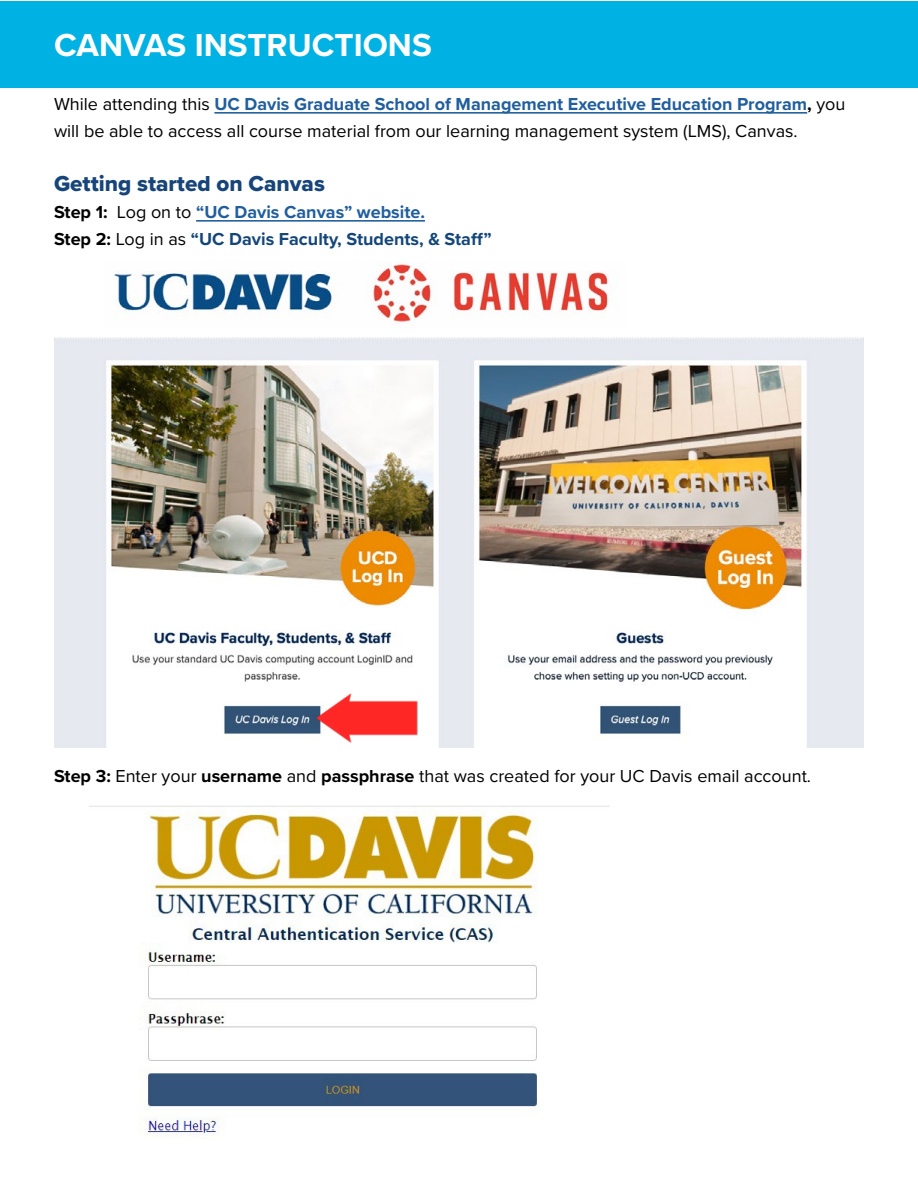
<style>
.page{position:relative;width:918px;height:1188px;background:#fff}
.page>*{position:absolute;margin:0;border:0;box-sizing:border-box;transform-origin:0 0}
.t1{font:700 33px "Proxima Nova";color:#fff}
.t2{font:22.5px "Proxima Nova Extrabld";color:#17457a}
.t3{font:18px/27px "Proxima Nova";color:#000}
.t4{font:700 18px/27px "Proxima Nova";color:#14467a}
.s1{font-weight:700;color:#215e9e}
.s2{font-weight:700}
.s3{color:#000}
.s4{font-weight:400;color:#000}
.s5{color:#215e9e}
</style>
<div class="page">
<div style="left:0;top:1px;width:918px;height:86px;background:#00b2e3"></div>
<hr style="left:214px;top:112px;width:593px;height:2px;background:#215e9e">
<hr style="left:196px;top:220px;width:229px;height:2px;background:#215e9e">
<img style="left:54px;top:264px;width:810px;height:483px">
<img style="left:313px;top:685px;width:112px;height:62px">
<img style="left:90px;top:806px;width:520px;height:333px">
<h1 class="t1" style="left:54px;top:21px;width:379px">CANVAS INSTRUCTIONS</h1>
<p class="t3" style="left:54px;top:90px;width:793px">While attending this <span class="s1">UC Davis Graduate School of Management Executive Education Program</span><span class="s2">,</span> you will be able to access all course material from our learning management system (LMS), Canvas.</p>
<p class="t2" style="left:54px;top:167px;width:272px">Getting started on Canvas</p>
<p class="t4" style="left:54px;top:198px;width:439px"><span class="s3">Step 1:</span> <span class="s4">Log on to</span> <span class="s5">“UC Davis Canvas” website.<br></span><span class="s3">Step 2:</span> <span class="s4">Log in as</span> “UC Davis Faculty, Students, &amp; Staff”</p>
<p class="t3" style="left:54px;top:762px;width:759px"><span class="s2">Step 3:</span> Enter your <span class="s2">username</span> and <span class="s2">passphrase</span> that was created for your UC Davis email account.</p>
</div>
